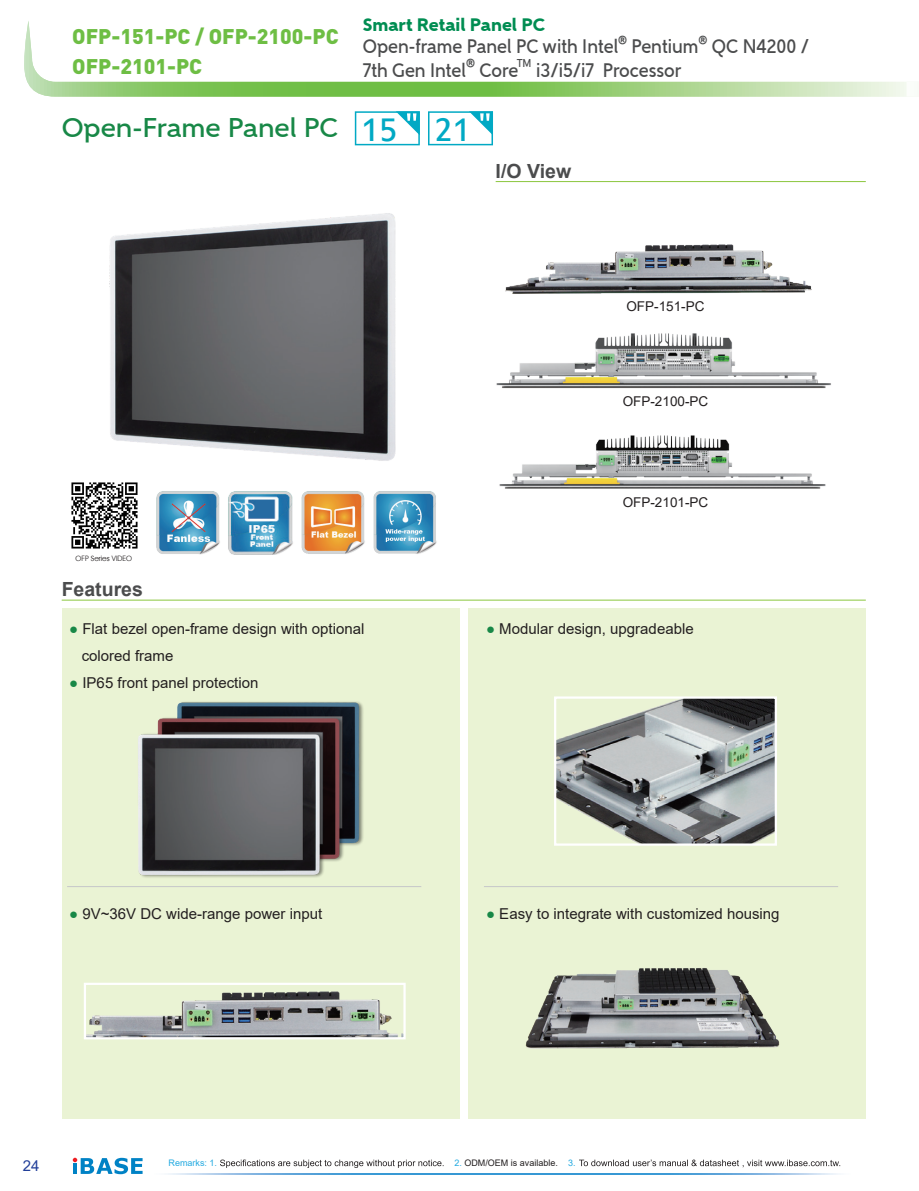
<style>
.page{position:relative;width:919px;height:1191px;background:#fff}
.page>*{position:absolute;margin:0;border:0;box-sizing:border-box;transform-origin:0 0}
.t1{font:36px "Estrangelo Edessa";color:#01a9c4}
.t2{font:500 27px "Gentleman 700";color:#188847}
.t3{font:900 21px/30.8px "DIN Pro";color:#6ebe44}
.t4{font:500 19.5px "Gentleman 700";color:#4b4c4d;scale:.9 1}
.t5{font:700 19.5px "Arial";color:#4b4c4d}
.t6{font:800 18px "Gentleman 900";color:#008d52}
.t7{font:15px/27px "Arial";color:#231f20}
.t8{font:15px "Arial";color:#223f99}
.t9{font:13.5px "Arial";color:#231f20}
.t10{font:500 11.4px "Gentleman 700";color:#4b4c4d;scale:.9 1}
.t11{font:9px "Arial";color:#231f20}
.t12{font:9px "Avant Garde T.";color:#231f20}
.t13{font:9px "Arial";color:#24aae1}
.s1{color:#188847}
.s2{color:#24aae1}
</style>
<div class="page">
<hr style="left:62px;top:600px;width:803px;height:1px;background:#8bc63e">
<hr style="left:495px;top:181px;width:370px;height:1px;background:#8bc63e">
<div style="left:62px;top:608px;width:397px;height:510px;background:#eaf3d4"></div>
<div style="left:468px;top:608px;width:397px;height:510px;background:#eaf3d4"></div>
<svg style="left:72px;top:1157px;width:71px;height:18px"></svg>
<svg style="left:220px;top:1159px;width:223px;height:9px"></svg>
<img style="left:168px;top:1173px;width:670px;height:1px">
<svg style="left:579px;top:1159px;width:261px;height:8px"></svg>
<svg style="left:24px;top:21px;width:882px;height:76px"></svg>
<svg style="left:906px;top:82px;width:1px;height:15px"></svg>
<hr style="left:67px;top:886px;width:354px;height:1px;background:#c6c7c9">
<hr style="left:484px;top:886px;width:354px;height:1px;background:#c6c7c9">
<img style="left:109px;top:213px;width:287px;height:248px">
<img style="left:499px;top:435px;width:327px;height:54px">
<img style="left:496px;top:333px;width:335px;height:56px">
<img style="left:505px;top:244px;width:307px;height:50px">
<img style="left:87px;top:991px;width:315px;height:45px">
<div style="left:84px;top:982px;width:321px;height:57px;border:2px solid #fff"></div>
<img style="left:138px;top:701px;width:226px;height:177px">
<img style="left:525px;top:968px;width:255px;height:81px">
<img style="left:557px;top:699px;width:216px;height:143px">
<div style="left:554px;top:696px;width:222px;height:149px;border:2px solid #fff"></div>
<svg style="left:355px;top:111px;width:65px;height:34px"></svg>
<svg style="left:428px;top:111px;width:65px;height:34px"></svg>
<img style="left:71px;top:482px;width:67px;height:67px">
<img style="left:156px;top:491px;width:281px;height:63px">
<h3 class="t3" style="left:72px;top:20px;width:268px">OFP-151-PC / OFP-2100-PC<br>OFP-2101-PC</h3>
<h2 class="t2" style="left:62px;top:112px;width:278px">Open-Frame Panel PC</h2>
<p class="t6" style="left:363px;top:14px;width:184px">Smart Retail Panel PC</p>
<h3 class="t4" style="left:363px;top:35px;width:285px">Open-frame Panel PC with Intel</h3>
<p class="t10" style="left:618px;top:33px;width:11px">®</p>
<h3 class="t4" style="left:631px;top:35px;width:76px">Pentium</h3>
<p class="t10" style="left:698px;top:33px;width:11px">®</p>
<h3 class="t4" style="left:711px;top:35px;width:109px">QC N4200 /</h3>
<h3 class="t4" style="left:363px;top:58px;width:116px">7th Gen Intel</h3>
<p class="t10" style="left:466px;top:57px;width:11px">®</p>
<h3 class="t4" style="left:479px;top:58px;width:45px">Core</h3>
<p class="t10" style="left:516px;top:57px;width:18px">TM</p>
<h3 class="t4" style="left:536px;top:58px;width:163px">i3/i5/i7 Processor</h3>
<h1 class="t1" style="left:361px;top:112px;width:111px">15 21</h1>
<h3 class="t5" style="left:495px;top:158px;width:77px">I/O View</h3>
<p class="t12" style="left:75px;top:554px;width:58px">OFP Series VIDEO</p>
<h3 class="t5" style="left:62px;top:575px;width:83px">Features</h3>
<p class="t9" style="left:626px;top:297px;width:80px">OFP-151-PC</p>
<p class="t9" style="left:622px;top:392px;width:87px">OFP-2100-PC</p>
<p class="t9" style="left:622px;top:492px;width:87px">OFP-2101-PC</p>
<p class="t7" style="left:82px;top:615px;width:284px;text-indent:-13px"><span class="s1">●</span> Flat bezel open-frame design with optional colored frame</p>
<p class="t7" style="left:69px;top:669px;width:191px"><span class="s1">●</span> IP65 front panel protection</p>
<p class="t7" style="left:69px;top:899px;width:254px"><span class="s1">●</span> 9V~36V DC wide-range power input</p>
<p class="t7" style="left:486px;top:615px;width:209px"><span class="s1">●</span> Modular design, upgradeable</p>
<p class="t7" style="left:486px;top:899px;width:295px"><span class="s1">●</span> Easy to integrate with customized housing</p>
<p class="t8" style="left:23px;top:1155px;width:18px">24</p>
<p class="t13" style="left:169px;top:1156px;width:50px">Remarks: 1.</p>
<p class="t11" style="left:454px;top:1156px;width:123px"><span class="s2">2.</span> ODM/OEM is available. <span class="s2">3.</span></p>
</div>
